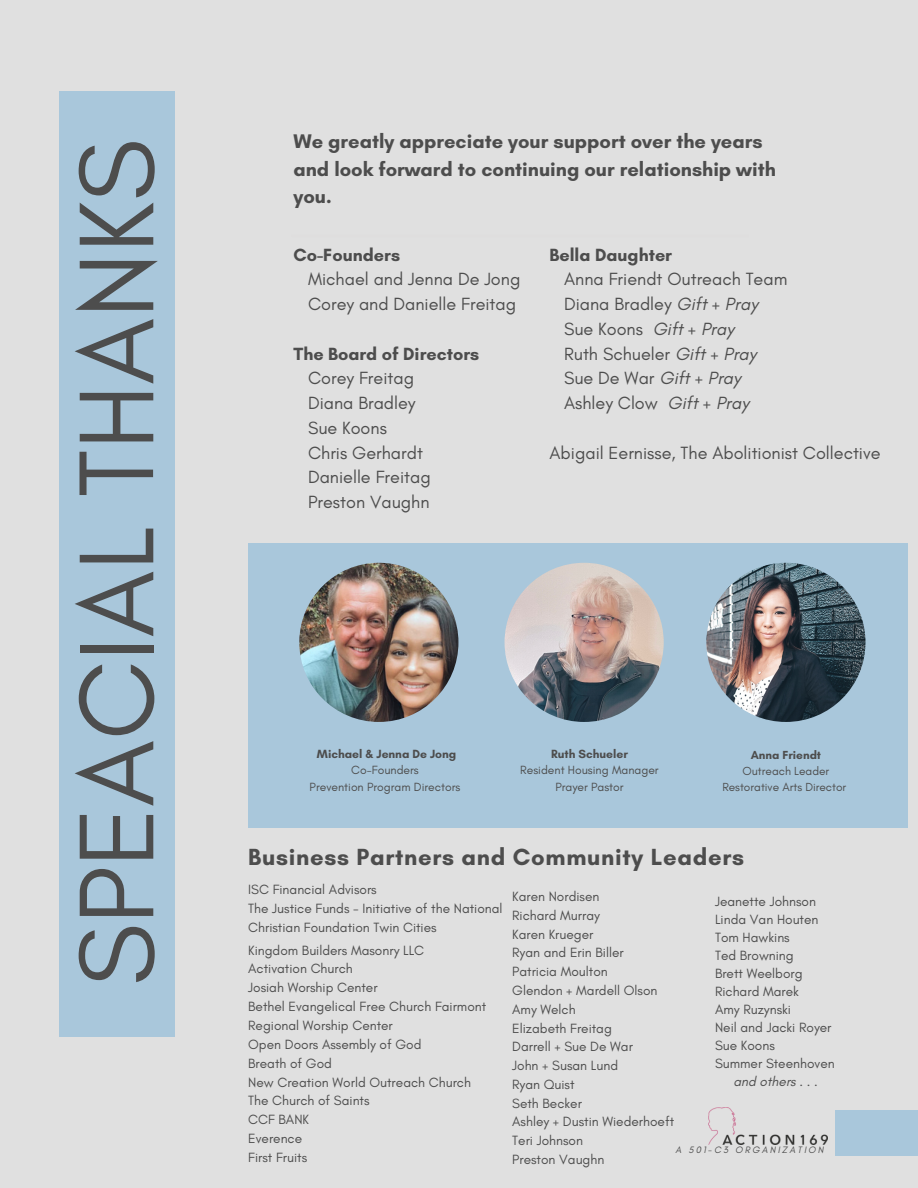
<style>
.page{position:relative;width:918px;height:1188px;background:#e0e0e0}
.page>*{position:absolute;margin:0;border:0;box-sizing:border-box;transform-origin:0 0}
.t1{font:108.3px "Glacial Indifference";color:#4d4d4d}
.t2{font:700 23.85px "Glacial Indifference";letter-spacing:.03em;color:#4d4d4d}
.t3{font:700 20.1px/27.8px "Glacial Indifference";color:#4d4d4d}
.t4{font:18px/24.8px "Glacial Indifference";color:#4d4d4d}
.t5{font:700 18px "Glacial Indifference";color:#4d4d4d}
.t6{font:13.65px/18.8px "Glacial Indifference";color:#4d4d4d}
.t7{font:italic 13.65px "Glacial Indifference";color:#4d4d4d}
.t8{font:12.15px/16.6px "Glacial Indifference";color:#4d4d4d;text-align:center}
.t9{font:700 12.15px "Glacial Indifference";color:#4d4d4d}
.t10{font:11.85px/15.8px "Glacial Indifference";color:#4d4d4d;text-align:center}
.t11{font:700 11.85px "Glacial Indifference";color:#4d4d4d}
.t12{font:italic 9.45px "Glacial Indifference";letter-spacing:.23em;color:#4d4d4d}
.s1{font-style:italic}
</style>
<div class="page">
<div style="left:60px;top:92px;width:115px;height:945px;background:#a9c7db"></div>
<div style="left:248px;top:543px;width:659px;height:285px;background:#a9c7db"></div>
<img style="left:299px;top:563px;width:159px;height:159px;border-radius:50%">
<img style="left:505px;top:563px;width:159px;height:159px;border-radius:50%">
<img style="left:706px;top:563px;width:160px;height:159px;border-radius:50%">
<div style="left:835px;top:1110px;width:83px;height:45px;background:#a9c7db"></div>
<img style="left:708px;top:1107px;width:120px;height:37px">
<h1 class="t1" style="left:50px;top:986px;width:848px;rotate:-90deg">SPEACIAL THANKS</h1>
<h3 class="t3" style="left:293px;top:127px;width:484px">We greatly appreciate your support over the years and look forward to continuing our relationship with you.</h3>
<h3 class="t5" style="left:293px;top:244px;width:108px">Co-Founders</h3>
<h3 class="t4" style="left:308px;top:267px;width:214px">Michael and Jenna De Jong<br>Corey and Danielle Freitag</h3>
<h3 class="t5" style="left:293px;top:343px;width:187px">The Board of Directors</h3>
<h3 class="t4" style="left:308px;top:366px;width:124px">Corey Freitag<br>Diana Bradley<br>Sue Koons<br>Chris Gerhardt<br>Danielle Freitag<br>Preston Vaughn</h3>
<h3 class="t5" style="left:550px;top:244px;width:124px">Bella Daughter</h3>
<h3 class="t4" style="left:564px;top:267px;width:225px">Anna Friendt Outreach Team<br>Diana Bradley <span class="s1">Gift + Pray<br></span>Sue Koons <span class="s1">Gift + Pray<br></span>Ruth Schueler <span class="s1">Gift + Pray<br></span>Sue De War <span class="s1">Gift + Pray<br></span>Ashley Clow <span class="s1">Gift + Pray</span></h3>
<h3 class="t4" style="left:550px;top:440px;width:333px">Abigail Eernisse, The Abolitionist Collective</h3>
<p class="t9" style="left:317px;top:746px;width:141px">Michael &amp; Jenna De Jong</p>
<p class="t8" style="left:310px;top:762px;width:152px">Co-Founders<br>Prevention Program Directors</p>
<p class="t9" style="left:551px;top:746px;width:78px">Ruth Schueler</p>
<p class="t8" style="left:520px;top:762px;width:140px">Resident Housing Manager<br>Prayer Pastor</p>
<p class="t11" style="left:751px;top:748px;width:72px">Anna Friendt</p>
<p class="t10" style="left:722px;top:763px;width:125px">Outreach Leader<br>Restorative Arts Director</p>
<h2 class="t2" style="left:248px;top:842px;width:497px">Business Partners and Community Leaders</h2>
<p class="t6" style="left:248px;top:880px;width:256px">ISC Financial Advisors<br>The Justice Funds - Initiative of the National<br>Christian Foundation Twin Cities</p>
<p class="t6" style="left:248px;top:940px;width:240px">Kingdom Builders Masonry LLC<br>Activation Church<br>Josiah Worship Center<br>Bethel Evangelical Free Church Fairmont<br>Regional Worship Center<br>Open Doors Assembly of God<br>Breath of God<br>New Creation World Outreach Church<br>The Church of Saints<br>CCF BANK<br>Everence<br>First Fruits</p>
<p class="t6" style="left:512px;top:887px;width:163px">Karen Nordisen<br>Richard Murray<br>Karen Krueger<br>Ryan and Erin Biller<br>Patricia Moulton<br>Glendon + Mardell Olson<br>Amy Welch<br>Elizabeth Freitag<br>Darrell + Sue De War<br>John + Susan Lund<br>Ryan Quist<br>Seth Becker<br>Ashley + Dustin Wiederhoeft<br>Teri Johnson<br>Preston Vaughn</p>
<p class="t6" style="left:715px;top:892px;width:121px;line-height:18px">Jeanette Johnson<br>Linda Van Houten<br>Tom Hawkins<br>Ted Browning<br>Brett Weelborg<br>Richard Marek<br>Amy Ruzynski<br>Neil and Jacki Royer<br>Sue Koons<br>Summer Steenhoven</p>
<p class="t7" style="left:733px;top:1073px;width:86px">and others . . .</p>
<p class="t12" style="left:676px;top:1144px;width:150px">A 501-C3 ORGANIZATION</p>
</div>
